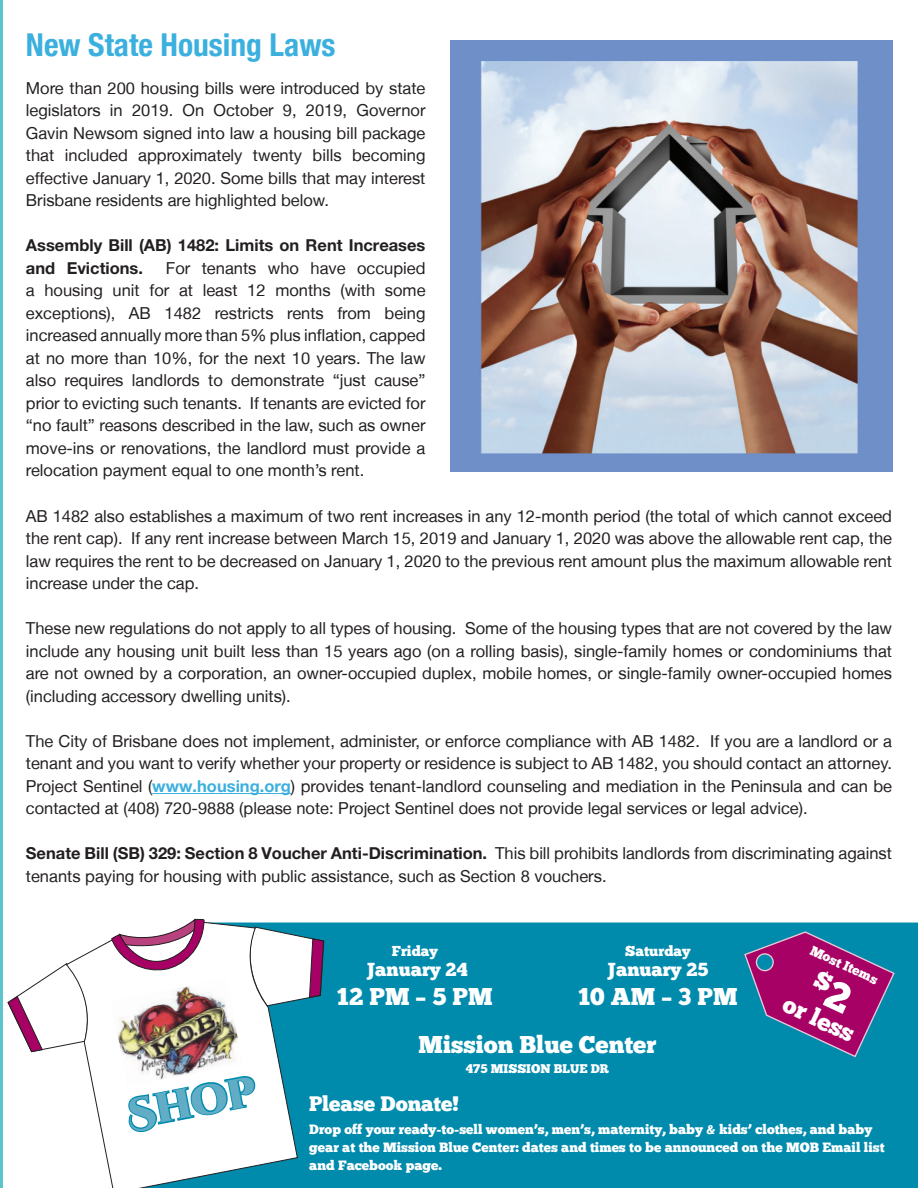
<style>
.page{position:relative;width:918px;height:1188px;background:#fff}
.page>*{position:absolute;margin:0;border:0;box-sizing:border-box;transform-origin:0 0}
.t1{font:900 41.7px "Cinzel Decorative";color:#62adc6}
.t2{font:700 31.5px "Helvetica Neue";color:#3bb0de}
.t3{font:24.3px "Chunk Five";color:#fff}
.t4{font:21px "Chunk Five";color:#fff}
.t5{font:18.9px "Chunk Five";color:#fff}
.t6{font:16.5px/22.5px "Helvetica Neue LT";color:#231f20;text-align:justify}
.t7{font:700 16.5px/22.5px "Helvetica Neue LT Pro";color:#231f20}
.t8{font:14.4px "Chunk Five";color:#fff}
.t9{font:13.5px/18px "Chunk Five";color:#fff}
.t10{font:12.6px "Chunk Five";color:#fff}
.s1{font-family:"Helvetica Neue LT Pro";font-weight:700;color:#3bb0de}
.s2{font-family:"Helvetica Neue LT";font-weight:400}
</style>
<div class="page">
<hr style="left:0;top:0;width:2px;height:1188px;background:#5cc4cc">
<img style="left:451px;top:40px;width:441px;height:432px">
<hr style="left:152px;top:793px;width:139px;height:1px;background:#3bb0de">
<div style="left:298px;top:923px;width:620px;height:265px;background:#008bad"></div>
<svg style="left:298px;top:927px;width:26px;height:79px"></svg>
<svg style="left:68px;top:922px;width:230px;height:266px"></svg>
<svg style="left:111px;top:919px;width:94px;height:55px"></svg>
<svg style="left:7px;top:963px;width:89px;height:89px"></svg>
<img style="left:111px;top:979px;width:132px;height:107px">
<svg style="left:126px;top:1075px;width:131px;height:59px"></svg>
<svg style="left:743px;top:931px;width:153px;height:127px;background:#624287"></svg>
<h2 class="t2" style="left:26px;top:19px;width:311px">New State Housing Laws</h2>
<p class="t6" style="left:26px;top:77px;width:401px">More than 200 housing bills were introduced by state legislators in 2019. On October 9, 2019, Governor Gavin Newsom signed into law a housing bill package that included approximately twenty bills becoming effective January 1, 2020. Some bills that may interest Brisbane residents are highlighted below.</p>
<p class="t7" style="left:26px;top:234px;width:401px">Assembly Bill (AB) 1482: Limits on Rent Increases and Evictions.</p>
<p class="t6" style="left:26px;top:257px;width:401px;text-indent:140px">For tenants who have occupied a housing unit for at least 12 months (with some exceptions), AB 1482 restricts rents from being increased annually more than 5% plus inflation, capped at no more than 10%, for the next 10 years. The law also requires landlords to demonstrate “just cause” prior to evicting such tenants. If tenants are evicted for “no fault” reasons described in the law, such as owner move-ins or renovations, the landlord must provide a relocation payment equal to one month’s rent.</p>
<p class="t6" style="left:26px;top:505px;width:868px">AB 1482 also establishes a maximum of two rent increases in any 12-month period (the total of which cannot exceed the rent cap). If any rent increase between March 15, 2019 and January 1, 2020 was above the allowable rent cap, the law requires the rent to be decreased on January 1, 2020 to the previous rent amount plus the maximum allowable rent increase under the cap.</p>
<p class="t6" style="left:26px;top:617px;width:868px">These new regulations do not apply to all types of housing. Some of the housing types that are not covered by the law include any housing unit built less than 15 years ago (on a rolling basis), single-family homes or condominiums that are not owned by a corporation, an owner-occupied duplex, mobile homes, or single-family owner-occupied homes (including accessory dwelling units).</p>
<p class="t6" style="left:26px;top:730px;width:868px">The City of Brisbane does not implement, administer, or enforce compliance with AB 1482. If you are a landlord or a tenant and you want to verify whether your property or residence is subject to AB 1482, you should contact an attorney.<br>Project Sentinel (<span class="s1">www.housing.org</span>) provides tenant-landlord counseling and mediation in the Peninsula and can be contacted at (408) 720-9888 (please note: Project Sentinel does not provide legal services or legal advice).</p>
<p class="t7" style="left:26px;top:842px;width:868px">Senate Bill (SB) 329: Section 8 Voucher Anti-Discrimination. <span class="s2">This bill prohibits landlords from discriminating against</span></p>
<p class="t6" style="left:26px;top:865px;width:582px">tenants paying for housing with public assistance, such as Section 8 vouchers.</p>
<h1 class="t1" style="left:123px;top:1089px;width:132px;rotate:-11deg">Shop</h1>
<p class="t8" style="left:392px;top:943px;width:48px">Friday</p>
<p class="t5" style="left:367px;top:958px;width:103px">January 24</p>
<h3 class="t3" style="left:337px;top:982px;width:157px">12 PM – 5 PM</h3>
<p class="t8" style="left:625px;top:943px;width:67px">Saturday</p>
<p class="t5" style="left:607px;top:958px;width:103px">January 25</p>
<h3 class="t3" style="left:578px;top:982px;width:161px">10 AM – 3 PM</h3>
<h3 class="t3" style="left:419px;top:1030px;width:239px">Mission Blue Center</h3>
<p class="t10" style="left:466px;top:1061px;width:145px">475 MISSION BLUE DR</p>
<p class="t9" style="left:815px;top:941px;width:74px;rotate:25deg">Most Items</p>
<h3 class="t3" style="left:791px;top:990px;width:78px;rotate:25deg">or less</h3>
<p class="t4" style="left:309px;top:1092px;width:151px">Please Donate!</p>
<p class="t9" style="left:309px;top:1120px;width:577px">Drop off your ready-to-sell women’s, men’s, maternity, baby &amp; kids’ clothes, and baby gear at the Mission Blue Center: dates and times to be announced on the MOB Email list and Facebook page.</p>
</div>
